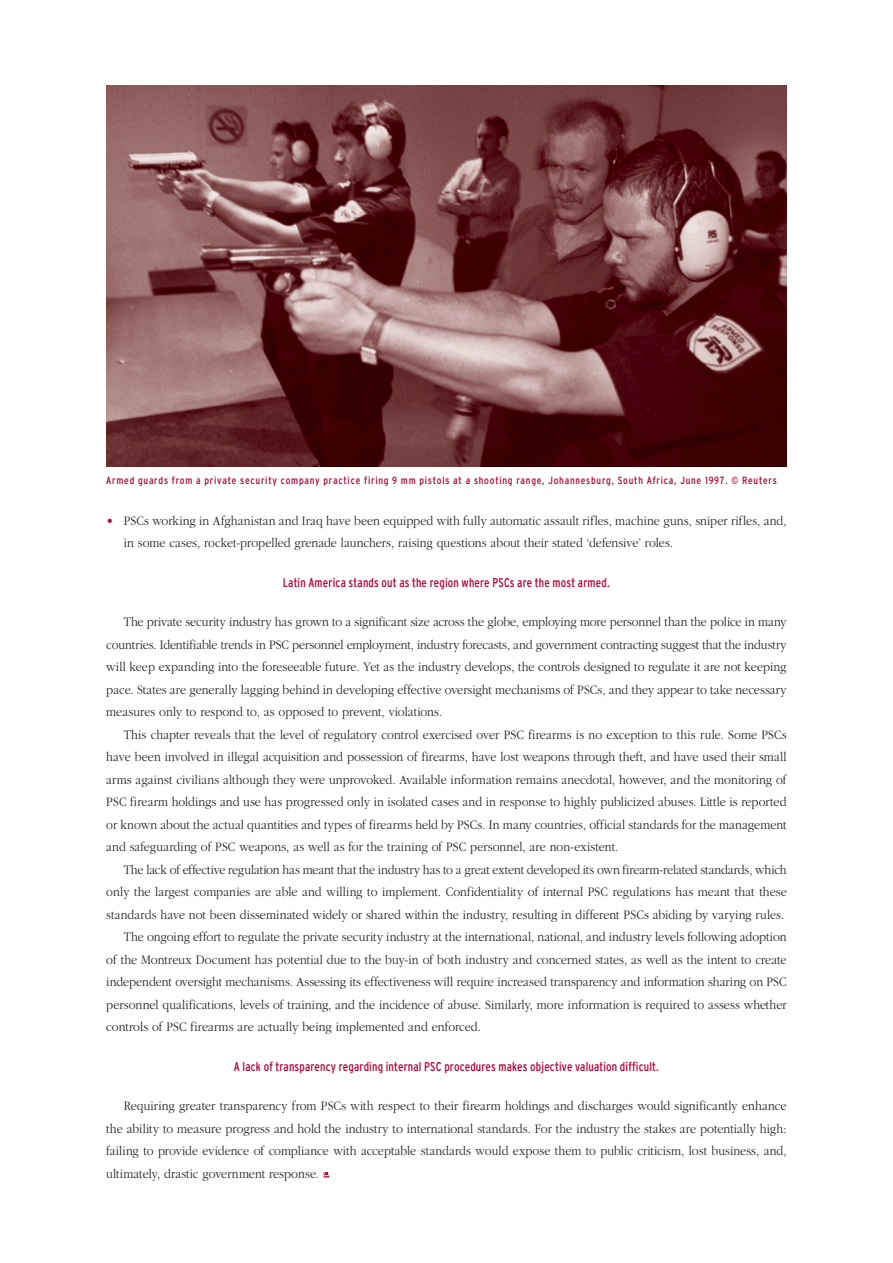
<style>
.page{position:relative;width:893px;height:1263px;background:#fff}
.page>*{position:absolute;margin:0;border:0;box-sizing:border-box;transform-origin:0 0}
.t1{font:300 13.5px/22.5px "Garamond";color:#231f20;text-align:justify;scale:.9 1}
.t2{font:condensed 12.75px "Interstate";letter-spacing:.015em;color:#b30738;scale:.95 1}
.t3{font:condensed 10.5px "Interstate";letter-spacing:.07em;color:#b30738}
</style>
<div class="page">
<div style="left:323px;top:1171px;width:7px;height:7px;background:#fdf9fa"></div>
<svg style="left:323px;top:1172px;width:6px;height:6px"></svg>
<img style="left:106px;top:85px;width:681px;height:381px">
<p class="t3" style="left:106px;top:476px;width:672px">Armed guards from a private security company practice firing 9 mm pistols at a shooting range, Johannesburg, South Africa, June 1997. © Reuters</p>
<p class="t1" style="left:124px;top:510px;width:738px">PSCs working in Afghanistan and Iraq have been equipped with fully automatic assault rifles, machine guns, sniper rifles, and, in some cases, rocket-propelled grenade launchers, raising questions about their stated ‘defensive’ roles.</p>
<p class="t2" style="left:283px;top:576px;width:346px">Latin America stands out as the region where PSCs are the most armed.</p>
<p class="t1" style="left:106px;top:612px;width:757px;text-indent:17px">The private security industry has grown to a significant size across the globe, employing more personnel than the police in many countries. Identifiable trends in PSC personnel employment, industry forecasts, and government contracting suggest that the industry will keep expanding into the foreseeable future. Yet as the industry develops, the controls designed to regulate it are not keeping pace. States are generally lagging behind in developing effective oversight mechanisms of PSCs, and they appear to take necessary measures only to respond to, as opposed to prevent, violations.</p>
<p class="t1" style="left:106px;top:724px;width:758px;text-indent:17px">This chapter reveals that the level of regulatory control exercised over PSC firearms is no exception to this rule. Some PSCs have been involved in illegal acquisition and possession of firearms, have lost weapons through theft, and have used their small arms against civilians although they were unprovoked. Available information remains anecdotal, however, and the monitoring of PSC firearm holdings and use has progressed only in isolated cases and in response to highly publicized abuses. Little is reported or known about the actual quantities and types of firearms held by PSCs. In many countries, official standards for the management and safeguarding of PSC weapons, as well as for the training of PSC personnel, are non-existent.</p>
<p class="t1" style="left:124px;top:859px;width:738px">The lack of effective regulation has meant that the industry has to a great extent developed its own firearm-related standards, which</p>
<p class="t1" style="left:106px;top:882px;width:758px">only the largest companies are able and willing to implement. Confidentiality of internal PSC regulations has meant that these</p>
<p class="t1" style="left:106px;top:904px;width:755px">standards have not been disseminated widely or shared within the industry, resulting in different PSCs abiding by varying rules.</p>
<p class="t1" style="left:124px;top:927px;width:738px">The ongoing effort to regulate the private security industry at the international, national, and industry levels following adoption</p>
<p class="t1" style="left:106px;top:949px;width:757px">of the Montreux Document has potential due to the buy-in of both industry and concerned states, as well as the intent to create</p>
<p class="t1" style="left:106px;top:972px;width:757px">independent oversight mechanisms. Assessing its effectiveness will require increased transparency and information sharing on PSC</p>
<p class="t1" style="left:106px;top:994px;width:757px">personnel qualifications, levels of training, and the incidence of abuse. Similarly, more information is required to assess whether</p>
<p class="t1" style="left:106px;top:1017px;width:418px">controls of PSC firearms are actually being implemented and enforced.</p>
<p class="t2" style="left:234px;top:1060px;width:449px">A lack of transparency regarding internal PSC procedures makes objective valuation difficult.</p>
<p class="t1" style="left:106px;top:1096px;width:757px;text-indent:17px">Requiring greater transparency from PSCs with respect to their firearm holdings and discharges would significantly enhance the ability to measure progress and hold the industry to international standards. For the industry the stakes are potentially high: failing to provide evidence of compliance with acceptable standards would expose them to public criticism, lost business, and, ultimately, drastic government response.</p>
</div>
